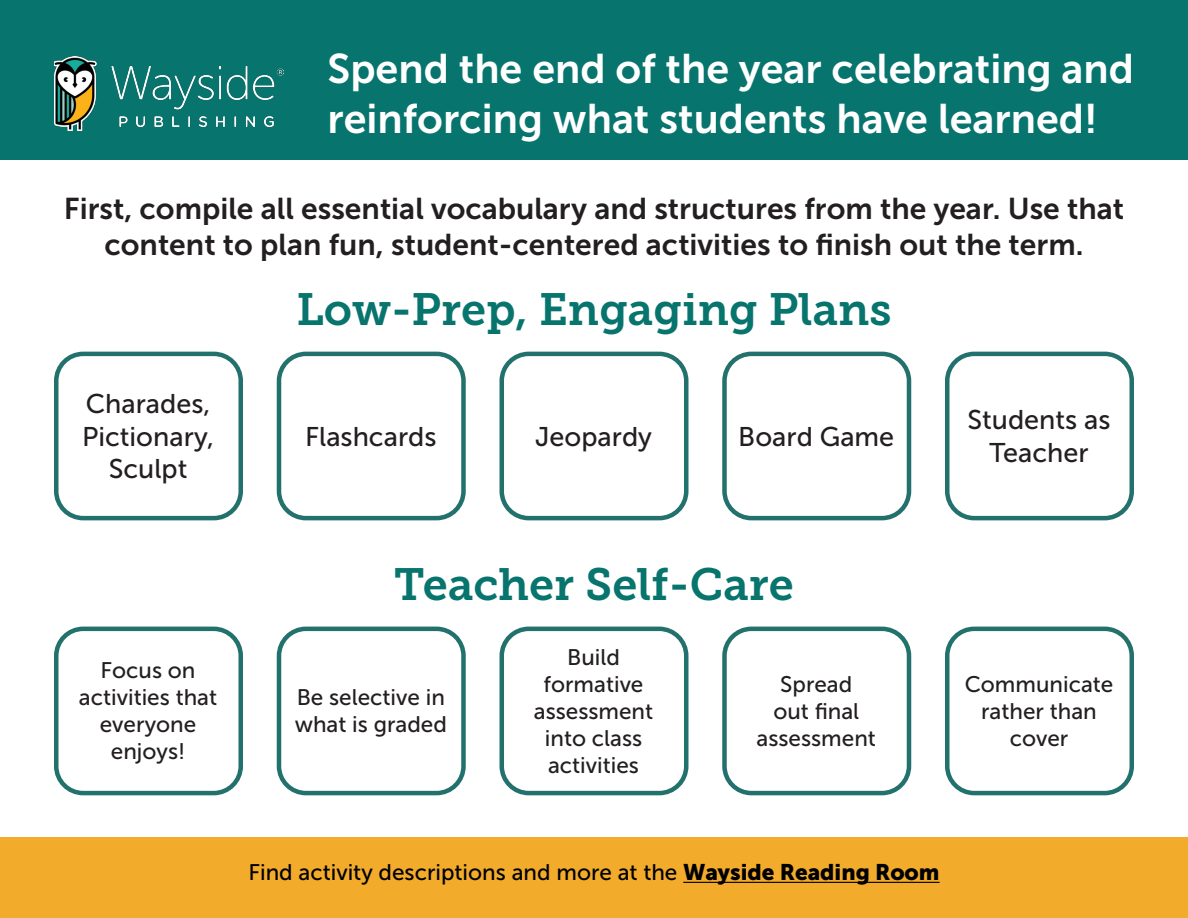
<style>
.page{position:relative;width:1188px;height:918px;background:#fff}
.page>*{position:absolute;margin:0;border:0;box-sizing:border-box;transform-origin:0 0}
.t1{font:45px "Museo Slab 700";color:#07746d}
.t2{font:41.25px/49.5px "Museo Sans 700";color:#fff}
.t3{font:30px/36px "Museo Sans 700";color:#231f20;text-align:center}
.t4{font:27px/32.4px "Museo Sans 500";color:#231f20;text-align:center}
.t5{font:22.5px/27px "Museo Sans 500";color:#231f20;text-align:center}
.t6{font:22.5px "Museo Sans 500";color:#000}
.s1{font-family:"Museo Sans 900"}
</style>
<div class="page">
<div style="left:0;top:0;width:1188px;height:160px;background:#07746d"></div>
<img style="left:54px;top:56px;width:230px;height:75px">
<div style="left:54px;top:352px;width:189px;height:168px;border:4px solid #22716d;border-radius:27px"></div>
<div style="left:54px;top:627px;width:189px;height:168px;border:4px solid #22716d;border-radius:27px"></div>
<div style="left:277px;top:352px;width:189px;height:168px;border:4px solid #22716d;border-radius:27px"></div>
<div style="left:277px;top:627px;width:189px;height:168px;border:4px solid #22716d;border-radius:27px"></div>
<div style="left:500px;top:352px;width:188px;height:168px;border:4px solid #22716d;border-radius:27px"></div>
<div style="left:500px;top:627px;width:188px;height:168px;border:4px solid #22716d;border-radius:27px"></div>
<div style="left:722px;top:352px;width:189px;height:168px;border:4px solid #22716d;border-radius:27px"></div>
<div style="left:722px;top:627px;width:189px;height:168px;border:4px solid #22716d;border-radius:27px"></div>
<div style="left:945px;top:352px;width:189px;height:168px;border:4px solid #22716d;border-radius:27px"></div>
<div style="left:945px;top:627px;width:189px;height:168px;border:4px solid #22716d;border-radius:27px"></div>
<div style="left:0;top:837px;width:1188px;height:81px;background:#f2ab2b"></div>
<hr style="left:683px;top:882px;width:257px;height:1px;background:#000">
<p class="t2" style="left:328px;top:44px;width:808px">Spend the end of the year celebrating and reinforcing what students have learned!</p>
<p class="t3" style="left:64px;top:191px;width:1062px">First, compile all essential vocabulary and structures from the year. Use that content to plan fun, student-centered activities to finish out the term.</p>
<p class="t1" style="left:296px;top:284px;width:597px">Low-Prep, Engaging Plans</p>
<p class="t4" style="left:82px;top:388px;width:133px">Charades,<br>Pictionary,<br>Sculpt</p>
<p class="t5" style="left:79px;top:657px;width:140px">Focus on activities that everyone enjoys!</p>
<p class="t4" style="left:305px;top:420px;width:133px">Flashcards</p>
<p class="t4" style="left:535px;top:420px;width:118px">Jeopardy</p>
<p class="t4" style="left:738px;top:420px;width:157px">Board Game</p>
<p class="t1" style="left:394px;top:559px;width:401px">Teacher Self-Care</p>
<p class="t5" style="left:295px;top:684px;width:154px;text-align:left">Be selective in what is graded</p>
<p class="t5" style="left:534px;top:644px;width:121px">Build formative assessment into class activities</p>
<p class="t5" style="left:757px;top:671px;width:121px">Spread<br>out final assessment</p>
<p class="t4" style="left:968px;top:404px;width:145px">Students as<br>Teacher</p>
<p class="t5" style="left:965px;top:671px;width:150px">Communicate rather than cover</p>
<p class="t6" style="left:248px;top:860px;width:693px">Find activity descriptions and more at the <span class="s1">Wayside Reading Room</span></p>
</div>
